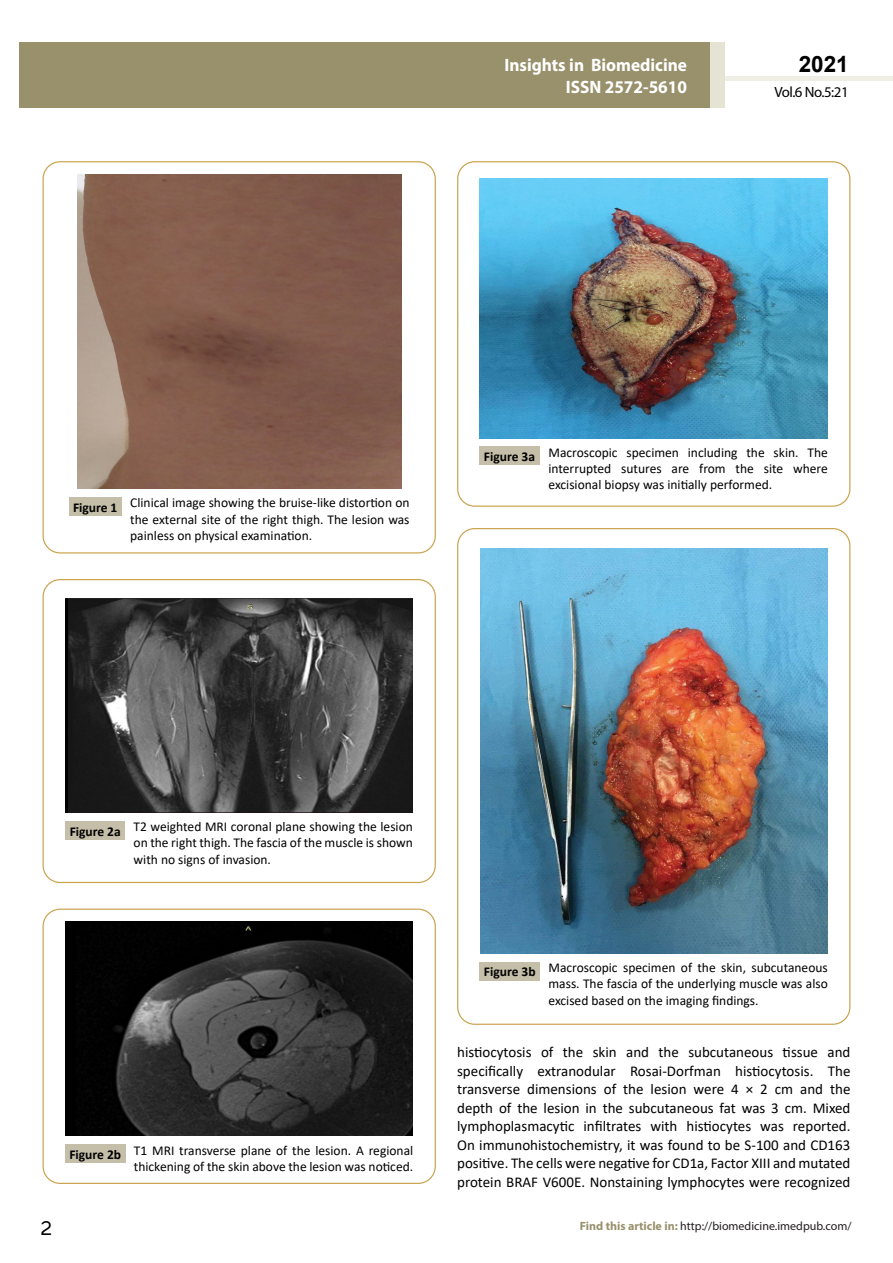
<style>
.page{position:relative;width:893px;height:1263px;background:#fff}
.page>*{position:absolute;margin:0;border:0;box-sizing:border-box;transform-origin:0 0}
.t1{font:25.5px "Tunga";color:#000}
.t2{font:700 22.5px "Arial";color:#000}
.t3{font:700 18px/21.6px "Myriad Pro";color:#fff;text-align:right;scale:.96 1}
.t4{font:15px/18.5px "Calibri";color:#000;text-align:justify}
.t5{font:14.85px "Myriad Pro";letter-spacing:-.03em;color:#000}
.t6{font:13.5px/16.2px "Calibri";color:#000;text-align:justify}
.t7{font:12px "Myriad Pro";color:#221e1f}
.s1{font-weight:700}
.s2{font-weight:700;color:#98916c}
</style>
<div class="page">
<div style="left:725px;top:76px;width:168px;height:5px;background:#efeee4"></div>
<div style="left:709px;top:42px;width:16px;height:66px;background:#e4e3d4"></div>
<div style="left:19px;top:42px;width:690px;height:66px;background:#98916c"></div>
<div style="left:69px;top:497px;width:53px;height:19px;background:#c5bfa9"></div>
<img style="left:77px;top:175px;width:324px;height:314px">
<div style="left:43px;top:579px;width:393px;height:304px;border:1px solid #caa34f;border-radius:17px"></div>
<div style="left:65px;top:821px;width:60px;height:19px;background:#c5bfa9"></div>
<img style="left:65px;top:598px;width:348px;height:215px">
<div style="left:43px;top:908px;width:393px;height:276px;border:1px solid #caa34f;border-radius:17px"></div>
<div style="left:65px;top:1144px;width:60px;height:19px;background:#c5bfa9"></div>
<img style="left:65px;top:922px;width:348px;height:214px">
<div style="left:457px;top:161px;width:393px;height:346px;border:1px solid #caa34f;border-radius:17px"></div>
<div style="left:480px;top:447px;width:60px;height:18px;background:#c5bfa9"></div>
<img style="left:480px;top:179px;width:347px;height:259px">
<div style="left:480px;top:962px;width:60px;height:19px;background:#c5bfa9"></div>
<img style="left:480px;top:548px;width:347px;height:405px">
<h3 class="t3" style="left:517px;top:53px;width:198px">ARCHIVOS DE MEDICINA<br>ISSN 1698-9465</h3>
<h2 class="t2" style="left:799px;top:48px;width:52px">2021</h2>
<h3 class="t3" style="left:504px;top:54px;width:192px">Insights in Biomedicine<br>ISSN 2572-5610</h3>
<p class="t5" style="left:774px;top:83px;width:76px">Vol.6 No.5:21</p>
<p class="t6" style="left:130px;top:495px;width:281px;text-indent:-57px"><span class="s1">Figure 1</span> Clinical image showing the bruise-like distortion on the external site of the right thigh. The lesion was painless on physical examination.</p>
<p class="t6" style="left:548px;top:444px;width:281px;text-indent:-64px"><span class="s1">Figure 3a</span> Macroscopic specimen including the skin. The interrupted sutures are from the site where excisional biopsy was initially performed.</p>
<p class="t6" style="left:134px;top:818px;width:281px;text-indent:-64px"><span class="s1">Figure 2a</span> T2 weighted MRI coronal plane showing the lesion on the right thigh. The fascia of the muscle is shown with no signs of invasion.</p>
<p class="t6" style="left:69px;top:1142px;width:345px;text-align:right"><span class="s1">Figure 2b</span> T1 MRI transverse plane of the lesion. A regional thickening of the skin above the lesion was noticed.</p>
<p class="t6" style="left:548px;top:959px;width:281px;text-indent:-64px"><span class="s1">Figure 3b</span> Macroscopic specimen of the skin, subcutaneous mass. The fascia of the underlying muscle was also excised based on the imaging findings.</p>
<p class="t4" style="left:457px;top:1043px;width:395px">histiocytosis of the skin and the subcutaneous tissue and specifically extranodular Rosai-Dorfman histiocytosis. The transverse dimensions of the lesion were 4 × 2 cm and the depth of the lesion in the subcutaneous fat was 3 cm. Mixed lymphoplasmacytic infiltrates with histiocytes was reported.<br>On immunohistochemistry, it was found to be S-100 and CD163 positive. The cells were negative for CD1a, Factor XIII and mutated protein BRAF V600E. Nonstaining lymphocytes were recognized</p>
<h1 class="t1" style="left:41px;top:1211px;width:13px">2</h1>
<p class="t7" style="left:580px;top:1219px;width:273px"><span class="s2">Find this article in:</span> http://biomedicine.imedpub.com/</p>
</div>
